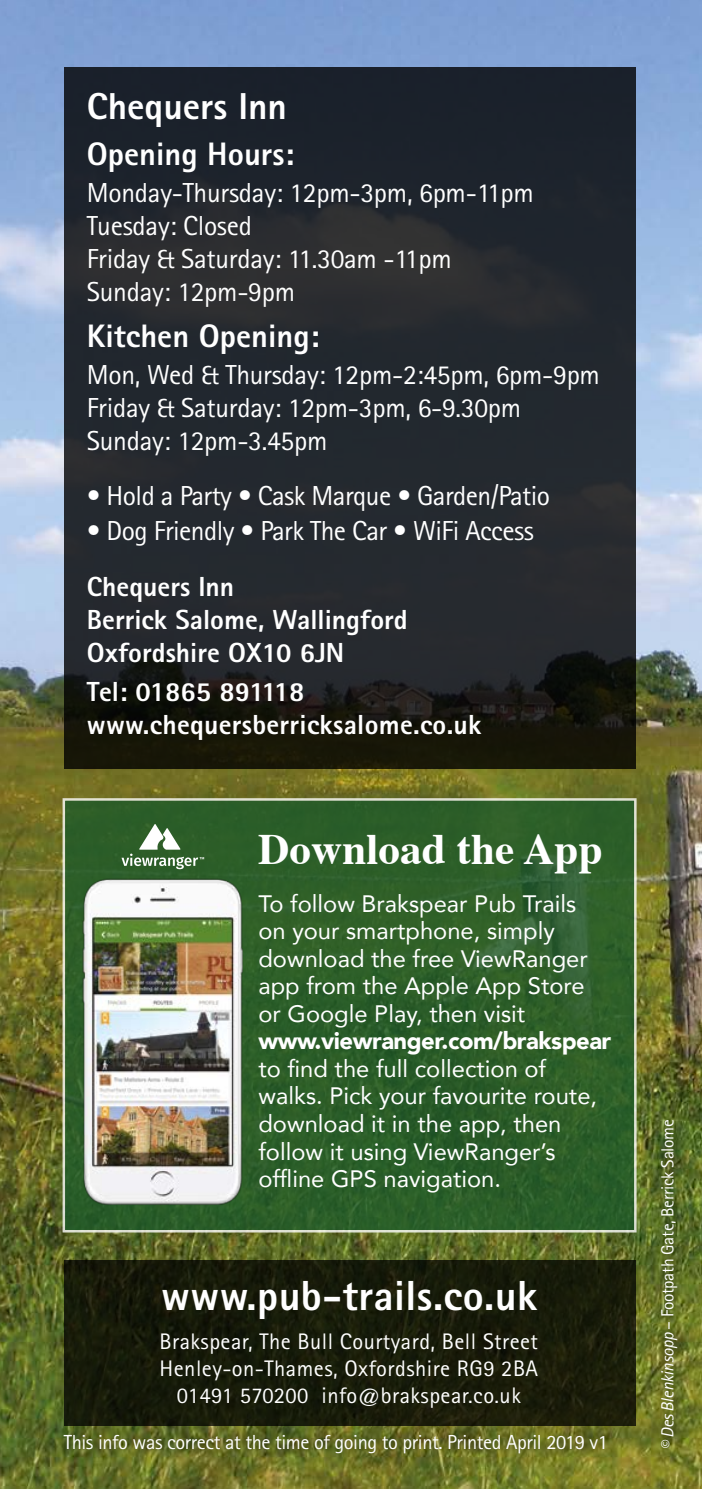
<style>
.page{position:relative;width:702px;height:1489px;background:#fff}
.page>*{position:absolute;margin:0;border:0;box-sizing:border-box;transform-origin:0 0}
.t1{font:700 43.25px "Times";color:#fff}
.t2{font:800 42px "Rotis Sans Serif Std";letter-spacing:.01em;color:#fff}
.t3{font:800 37.5px "Rotis Sans Serif Std";color:#fff}
.t4{font:800 32.5px "Rotis Sans Serif Std";color:#fff}
.t5{font:800 27.75px/33.2px "Rotis Sans Serif Std";color:#fff}
.t6{font:27.5px/33px "Rotis Sans Serif Std";letter-spacing:-.01em;color:#fff}
.t7{font:23.75px/27.5px "Avenir";color:#fff}
.t8{font:900 23.75px "Avenir";letter-spacing:-.02em;color:#fff}
.t9{font:22.5px/27px "Rotis Sans Serif Std";letter-spacing:.02em;color:#fff;text-align:center}
.t10{font:20.25px "Rotis Sans Serif Std";letter-spacing:-.02em;color:#fff}
.t11{font:17.5px "Rotis Sans Serif Std";letter-spacing:-.02em;color:#fff}
.s1{font-style:italic}
</style>
<div class="page">
<img style="left:0;top:0;width:702px;height:1488px">
<svg style="left:64px;top:67px;width:571px;height:701px;background:#212529"></svg>
<div style="left:51px;top:1420px;width:567px;height:45px;background:#000;opacity:.75"></div>
<div style="left:64px;top:1260px;width:571px;height:165px;background:#171b09"></div>
<div style="left:63px;top:798px;width:573px;height:434px;background:#2c5e28;border:2px solid #fff"></div>
<img style="left:71px;top:857px;width:185px;height:389px">
<svg style="left:121px;top:824px;width:83px;height:45px"></svg>
<div style="left:648px;top:1107px;width:40px;height:352px;background:#000;opacity:.75"></div>
<h3 class="t3" style="left:87px;top:83px;width:202px">Chequers Inn</h3>
<p class="t4" style="left:87px;top:133px;width:209px">Opening Hours:</p>
<p class="t6" style="left:87px;top:176px;width:448px">Monday-Thursday: 12pm-3pm, 6pm-11pm<br>Tuesday: Closed<br>Friday &amp; Saturday: 11.30am -11pm<br>Sunday: 12pm-9pm</p>
<p class="t4" style="left:87px;top:315px;width:234px">Kitchen Opening:</p>
<p class="t6" style="left:87px;top:358px;width:514px">Mon, Wed &amp; Thursday: 12pm-2:45pm, 6pm-9pm<br>Friday &amp; Saturday: 12pm-3pm, 6-9.30pm<br>Sunday: 12pm-3.45pm</p>
<p class="t6" style="left:87px;top:479px;width:465px">• Hold a Party • Cask Marque • Garden/Patio</p>
<p class="t6" style="left:87px;top:514px;width:448px">• Dog Friendly • Park The Car • WiFi Access</p>
<p class="t5" style="left:87px;top:569px;width:322px">Chequers Inn<br>Berrick Salome, Wallingford<br>Oxfordshire OX10 6JN</p>
<p class="t5" style="left:87px;top:674px;width:396px">Tel: 01865 891118 www.chequersberricksalome.co.uk</p>
<h1 class="t1" style="left:258px;top:808px;width:346px">Download the App</h1>
<p class="t7" style="left:258px;top:889px;width:331px">To follow Brakspear Pub Trails on your smartphone, simply download the free ViewRanger app from the Apple App Store or Google Play, then visit</p>
<p class="t8" style="left:258px;top:1020px;width:354px">www.viewranger.com/brakspear</p>
<p class="t7" style="left:258px;top:1054px;width:340px">to find the full collection of walks. Pick your favourite route, download it in the app, then follow it using ViewRanger’s offline GPS navigation.</p>
<h2 class="t2" style="left:161px;top:1268px;width:377px">www.pub-trails.co.uk</h2>
<p class="t9" style="left:159px;top:1327px;width:380px">Brakspear, The Bull Courtyard, Bell Street<br>Henley-on-Thames, Oxfordshire RG9 2BA<br>01491 570200 info@brakspear.co.uk</p>
<p class="t10" style="left:64px;top:1429px;width:545px">This info was correct at the time of going to print. Printed April 2019 v1</p>
<p class="t11" style="left:657px;top:1449px;width:332px;rotate:-90deg"><span class="s1">© Des Blenkinsopp</span> – Footpath Gate, Berrick Salome</p>
</div>
